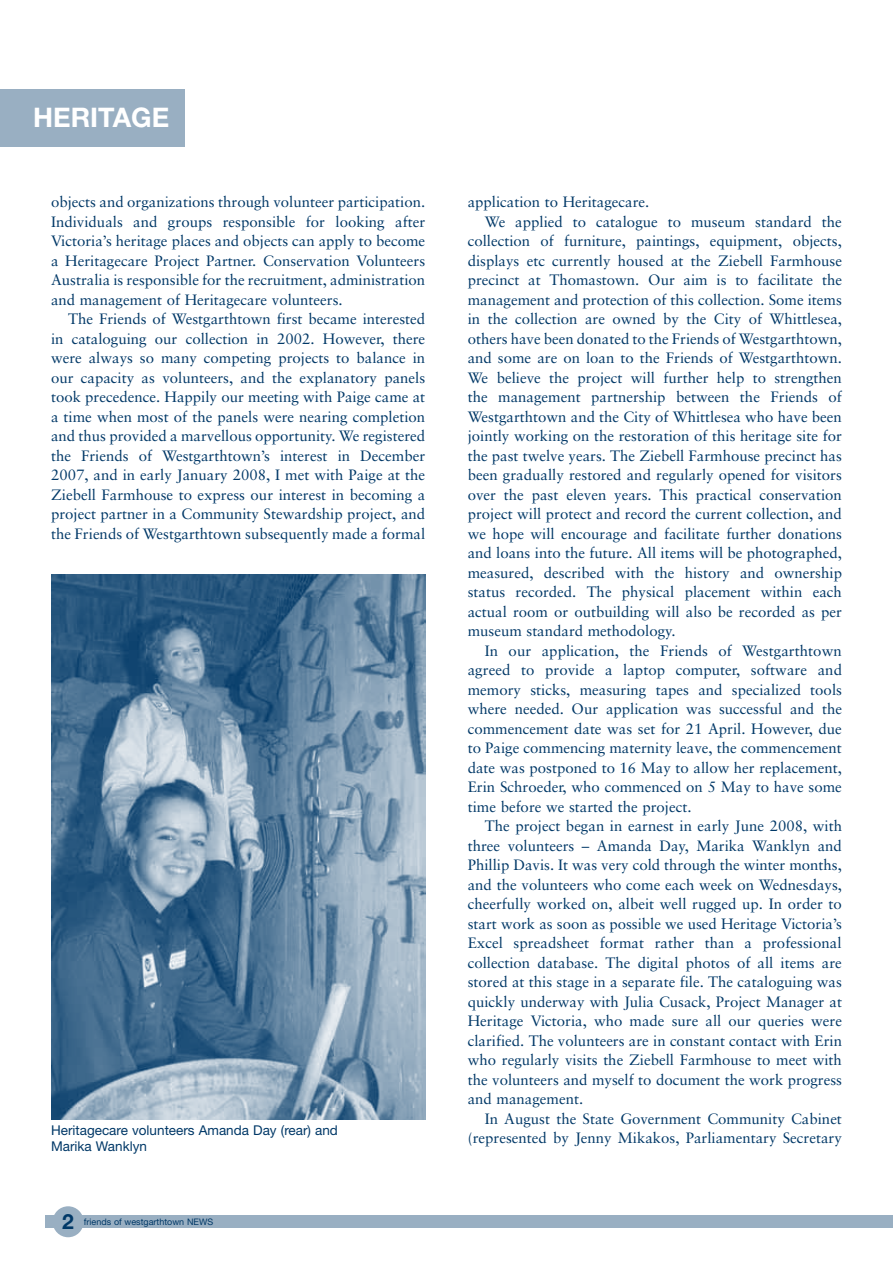
<style>
.page{position:relative;width:893px;height:1263px;background:#fff}
.page>*{position:absolute;margin:0;border:0;box-sizing:border-box;transform-origin:0 0}
.t1{font:700 27px "Helvetica Neue";color:#fff}
.t2{font:700 21px "Helvetica Neue";color:#003867}
.t3{font:15px/19.5px "Sabon";color:#003867;text-align:justify}
.t4{font:13.5px/16.2px "Helvetica Neue";color:#003867}
.t5{font:9px "Helvetica Neue";color:#003867}
</style>
<div class="page">
<div style="left:45px;top:1215px;width:848px;height:12px;background:#99afc2"></div>
<div style="left:53px;top:1206px;width:31px;height:31px;background:#99afc2;border-radius:50%"></div>
<div style="left:0;top:89px;width:184px;height:57px;background:#99afc2"></div>
<img style="left:51px;top:574px;width:374px;height:545px">
<h1 class="t1" style="left:33px;top:101px;width:137px">HERITAGE</h1>
<p class="t3" style="left:51px;top:192px;width:376px">objects and organizations through volunteer participation.<br>Individuals and groups responsible for looking after Victoria’s heritage places and objects can apply to become a Heritagecare Project Partner. Conservation Volunteers Australia is responsible for the recruitment, administration and management of Heritagecare volunteers.</p>
<p class="t3" style="left:51px;top:309px;width:376px;text-indent:17px">The Friends of Westgarthtown first became interested in cataloguing our collection in 2002. However, there were always so many competing projects to balance in our capacity as volunteers, and the explanatory panels took precedence. Happily our meeting with Paige came at a time when most of the panels were nearing completion and thus provided a marvellous opportunity. We registered the Friends of Westgarthtown’s interest in December 2007, and in early January 2008, I met with Paige at the Ziebell Farmhouse to express our interest in becoming a project partner in a Community Stewardship project, and the Friends of Westgarthtown subsequently made a formal</p>
<p class="t4" style="left:51px;top:1122px;width:288px">Heritagecare volunteers Amanda Day (rear) and<br>Marika Wanklyn</p>
<h2 class="t2" style="left:62px;top:1208px;width:13px">2</h2>
<p class="t5" style="left:84px;top:1216px;width:131px">friends of westgarthtown NEWS</p>
<p class="t3" style="left:468px;top:192px;width:183px">application to Heritagecare.</p>
<p class="t3" style="left:485px;top:212px;width:359px">We applied to catalogue to museum standard the</p>
<p class="t3" style="left:468px;top:231px;width:376px">collection of furniture, paintings, equipment, objects,</p>
<p class="t3" style="left:468px;top:251px;width:376px">displays etc currently housed at the Ziebell Farmhouse</p>
<p class="t3" style="left:468px;top:270px;width:376px">precinct at Thomastown. Our aim is to facilitate the</p>
<p class="t3" style="left:468px;top:290px;width:376px">management and protection of this collection. Some items</p>
<p class="t3" style="left:468px;top:309px;width:376px">in the collection are owned by the City of Whittlesea,</p>
<p class="t3" style="left:468px;top:329px;width:376px">others have been donated to the Friends of Westgarthtown,</p>
<p class="t3" style="left:468px;top:348px;width:376px">and some are on loan to the Friends of Westgarthtown.</p>
<p class="t3" style="left:468px;top:368px;width:376px">We believe the project will further help to strengthen</p>
<p class="t3" style="left:468px;top:387px;width:376px">the management partnership between the Friends of</p>
<p class="t3" style="left:468px;top:407px;width:376px">Westgarthtown and the City of Whittlesea who have been</p>
<p class="t3" style="left:468px;top:426px;width:376px">jointly working on the restoration of this heritage site for</p>
<p class="t3" style="left:468px;top:446px;width:376px">the past twelve years. The Ziebell Farmhouse precinct has</p>
<p class="t3" style="left:468px;top:465px;width:376px">been gradually restored and regularly opened for visitors</p>
<p class="t3" style="left:468px;top:485px;width:376px">over the past eleven years. This practical conservation</p>
<p class="t3" style="left:468px;top:504px;width:376px">project will protect and record the current collection, and</p>
<p class="t3" style="left:468px;top:524px;width:376px">we hope will encourage and facilitate further donations</p>
<p class="t3" style="left:468px;top:543px;width:376px">and loans into the future. All items will be photographed,</p>
<p class="t3" style="left:468px;top:563px;width:376px">measured, described with the history and ownership</p>
<p class="t3" style="left:468px;top:582px;width:376px">status recorded. The physical placement within each</p>
<p class="t3" style="left:468px;top:602px;width:376px">actual room or outbuilding will also be recorded as per</p>
<p class="t3" style="left:468px;top:621px;width:209px">museum standard methodology.</p>
<p class="t3" style="left:485px;top:641px;width:358px">In our application, the Friends of Westgarthtown</p>
<p class="t3" style="left:468px;top:660px;width:376px">agreed to provide a laptop computer, software and</p>
<p class="t3" style="left:468px;top:680px;width:376px">memory sticks, measuring tapes and specialized tools</p>
<p class="t3" style="left:468px;top:699px;width:376px">where needed. Our application was successful and the</p>
<p class="t3" style="left:468px;top:719px;width:376px">commencement date was set for 21 April. However, due</p>
<p class="t3" style="left:468px;top:738px;width:376px">to Paige commencing maternity leave, the commencement</p>
<p class="t3" style="left:468px;top:758px;width:376px">date was postponed to 16 May to allow her replacement,</p>
<p class="t3" style="left:468px;top:777px;width:376px">Erin Schroeder, who commenced on 5 May to have some</p>
<p class="t3" style="left:468px;top:797px;width:225px">time before we started the project.</p>
<p class="t3" style="left:485px;top:816px;width:359px">The project began in earnest in early June 2008, with</p>
<p class="t3" style="left:468px;top:836px;width:376px">three volunteers – Amanda Day, Marika Wanklyn and</p>
<p class="t3" style="left:468px;top:855px;width:376px">Phillip Davis. It was very cold through the winter months,</p>
<p class="t3" style="left:468px;top:875px;width:376px">and the volunteers who come each week on Wednesdays,</p>
<p class="t3" style="left:468px;top:894px;width:376px">cheerfully worked on, albeit well rugged up. In order to</p>
<p class="t3" style="left:468px;top:914px;width:376px">start work as soon as possible we used Heritage Victoria’s</p>
<p class="t3" style="left:468px;top:933px;width:375px">Excel spreadsheet format rather than a professional</p>
<p class="t3" style="left:468px;top:953px;width:376px">collection database. The digital photos of all items are</p>
<p class="t3" style="left:468px;top:972px;width:376px">stored at this stage in a separate file. The cataloguing was</p>
<p class="t3" style="left:468px;top:992px;width:376px">quickly underway with Julia Cusack, Project Manager at</p>
<p class="t3" style="left:468px;top:1011px;width:376px">Heritage Victoria, who made sure all our queries were</p>
<p class="t3" style="left:468px;top:1031px;width:376px">clarified. The volunteers are in constant contact with Erin</p>
<p class="t3" style="left:468px;top:1050px;width:376px">who regularly visits the Ziebell Farmhouse to meet with</p>
<p class="t3" style="left:468px;top:1070px;width:376px">the volunteers and myself to document the work progress</p>
<p class="t3" style="left:468px;top:1089px;width:117px">and management.</p>
<p class="t3" style="left:485px;top:1109px;width:359px">In August the State Government Community Cabinet</p>
<p class="t3" style="left:468px;top:1128px;width:376px">(represented by Jenny Mikakos, Parliamentary Secretary</p>
</div>
